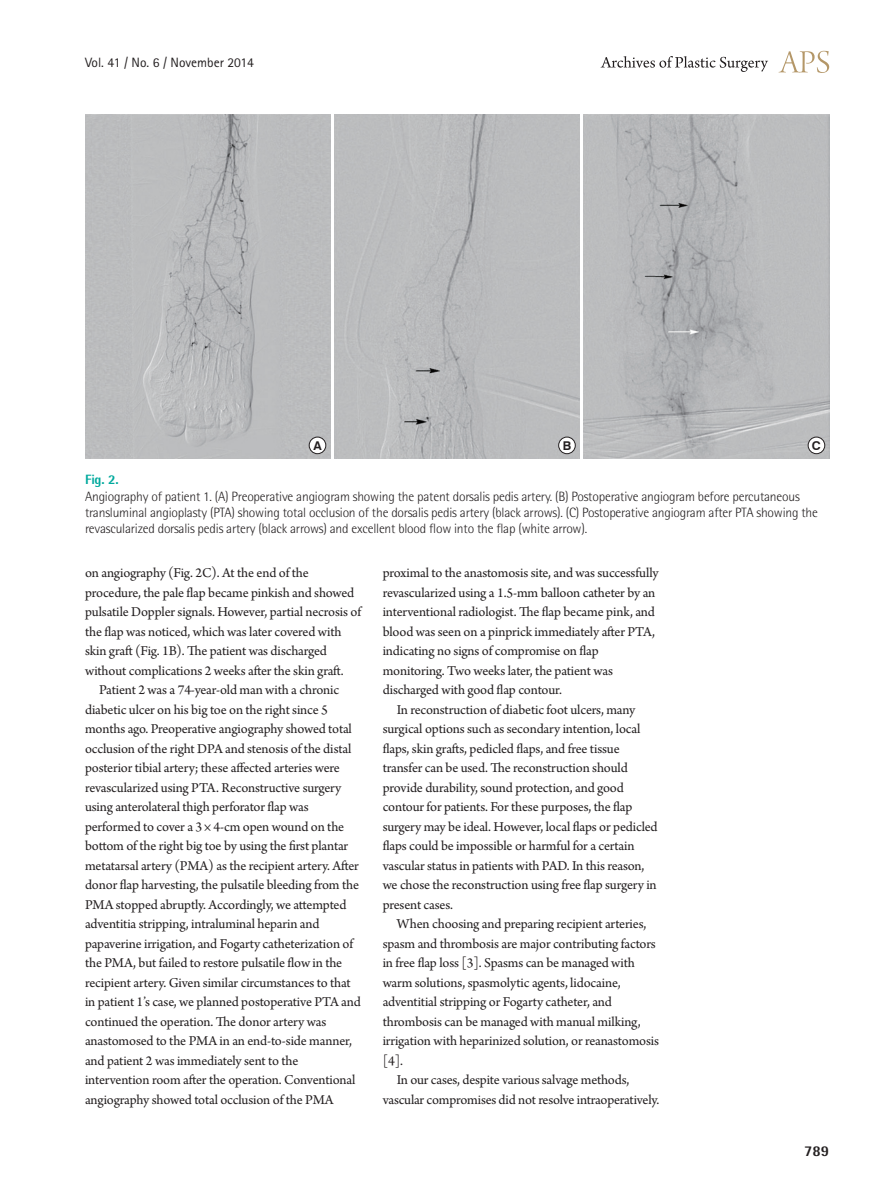
<style>
.page{position:relative;width:893px;height:1191px;background:#fff}
.page>*{position:absolute;margin:0;border:0;box-sizing:border-box;transform-origin:0 0}
.t1{font:800 15px "Rotis Semi Sans Std";color:#231f20}
.본문{font:14.25px/19.5px "Arno Pro";letter-spacing:-.01em;color:#231f20}
.표_그림_설명{font:300 13.5px/16.4px "Rotis Semi Sans Std";letter-spacing:-.015em;color:#231f20}
.t2{font:13.5px "Rotis Sans Serif Std";color:#231f20}
.t3{font:700 12.15px "Swiss 721 BT";color:#231f20}
.s1{font-weight:800;color:#00a99d}
</style>
<div class="page">
<svg style="left:779px;top:51px;width:50px;height:22px"></svg>
<svg style="left:601px;top:56px;width:167px;height:16px"></svg>
<img style="left:85px;top:115px;width:245px;height:343px">
<div style="left:334px;top:115px;width:246px;height:343px;background:#bbbcbe"></div>
<img style="left:584px;top:115px;width:245px;height:343px">
<div style="left:309px;top:437px;width:17px;height:17px;background:#fff;border-radius:50%"></div>
<div style="left:309px;top:437px;width:17px;height:17px;border:1px solid #231f20;border-radius:50%"></div>
<div style="left:559px;top:437px;width:16px;height:17px;background:#fff;border-radius:50%"></div>
<div style="left:558px;top:437px;width:17px;height:17px;border:1px solid #231f20;border-radius:50%"></div>
<div style="left:808px;top:437px;width:17px;height:17px;background:#fff;border-radius:50%"></div>
<div style="left:808px;top:437px;width:17px;height:17px;border:1px solid #231f20;border-radius:50%"></div>
<p class="t2" style="left:85px;top:54px;width:170px">Vol. 41 / No. 6 / November 2014</p>
<p class="t3" style="left:313px;top:438px;width:10px">A</p>
<p class="t3" style="left:563px;top:438px;width:10px">B</p>
<p class="t3" style="left:812px;top:438px;width:10px">C</p>
<p class="표_그림_설명" style="left:85px;top:472px;width:734px"><span class="s1">Fig. 2.<br></span>Angiography of patient 1. (A) Preoperative angiogram showing the patent dorsalis pedis artery. (B) Postoperative angiogram before percutaneous transluminal angioplasty (PTA) showing total occlusion of the dorsalis pedis artery (black arrows). (C) Postoperative angiogram after PTA showing the revascularized dorsalis pedis artery (black arrows) and excellent blood flow into the flap (white arrow).</p>
<p class="본문" style="left:85px;top:564px;width:278px">on angiography (Fig. 2C). At the end of the procedure, the pale flap became pinkish and showed pulsatile Doppler signals. However, partial necrosis of the flap was noticed, which was later covered with skin graft (Fig. 1B). The patient was discharged without complications 2 weeks after the skin graft.</p>
<p class="본문" style="left:85px;top:681px;width:277px;text-indent:14px">Patient 2 was a 74-year-old man with a chronic diabetic ulcer on his big toe on the right since 5 months ago. Preoperative angiography showed total occlusion of the right DPA and stenosis of the distal posterior tibial artery; these affected arteries were revascularized using PTA. Reconstructive surgery using anterolateral thigh perforator flap was performed to cover a 3 × 4-cm open wound on the bottom of the right big toe by using the first plantar metatarsal artery (PMA) as the recipient artery. After donor flap harvesting, the pulsatile bleeding from the PMA stopped abruptly. Accordingly, we attempted adventitia stripping, intraluminal heparin and papaverine irrigation, and Fogarty catheterization of the PMA, but failed to restore pulsatile flow in the recipient artery. Given similar circumstances to that in patient 1’s case, we planned postoperative PTA and continued the operation. The donor artery was anastomosed to the PMA in an end-to-side manner, and patient 2 was immediately sent to the intervention room after the operation. Conventional angiography showed total occlusion of the PMA</p>
<p class="본문" style="left:383px;top:564px;width:277px">proximal to the anastomosis site, and was successfully revascularized using a 1.5-mm balloon catheter by an interventional radiologist. The flap became pink, and blood was seen on a pinprick immediately after PTA, indicating no signs of compromise on flap monitoring. Two weeks later, the patient was discharged with good flap contour.</p>
<p class="본문" style="left:383px;top:700px;width:276px;text-indent:14px">In reconstruction of diabetic foot ulcers, many surgical options such as secondary intention, local flaps, skin grafts, pedicled flaps, and free tissue transfer can be used. The reconstruction should provide durability, sound protection, and good contour for patients. For these purposes, the flap surgery may be ideal. However, local flaps or pedicled flaps could be impossible or harmful for a certain vascular status in patients with PAD. In this reason, we chose the reconstruction using free flap surgery in present cases.</p>
<p class="본문" style="left:383px;top:915px;width:278px;text-indent:14px">When choosing and preparing recipient arteries, spasm and thrombosis are major contributing factors in free flap loss [3]. Spasms can be managed with warm solutions, spasmolytic agents, lidocaine, adventitial stripping or Fogarty catheter, and thrombosis can be managed with manual milking, irrigation with heparinized solution, or reanastomosis [4].</p>
<p class="본문" style="left:383px;top:1071px;width:278px;text-indent:14px">In our cases, despite various salvage methods, vascular compromises did not resolve intraoperatively.</p>
<p class="t1" style="left:804px;top:1141px;width:27px">789</p>
</div>
